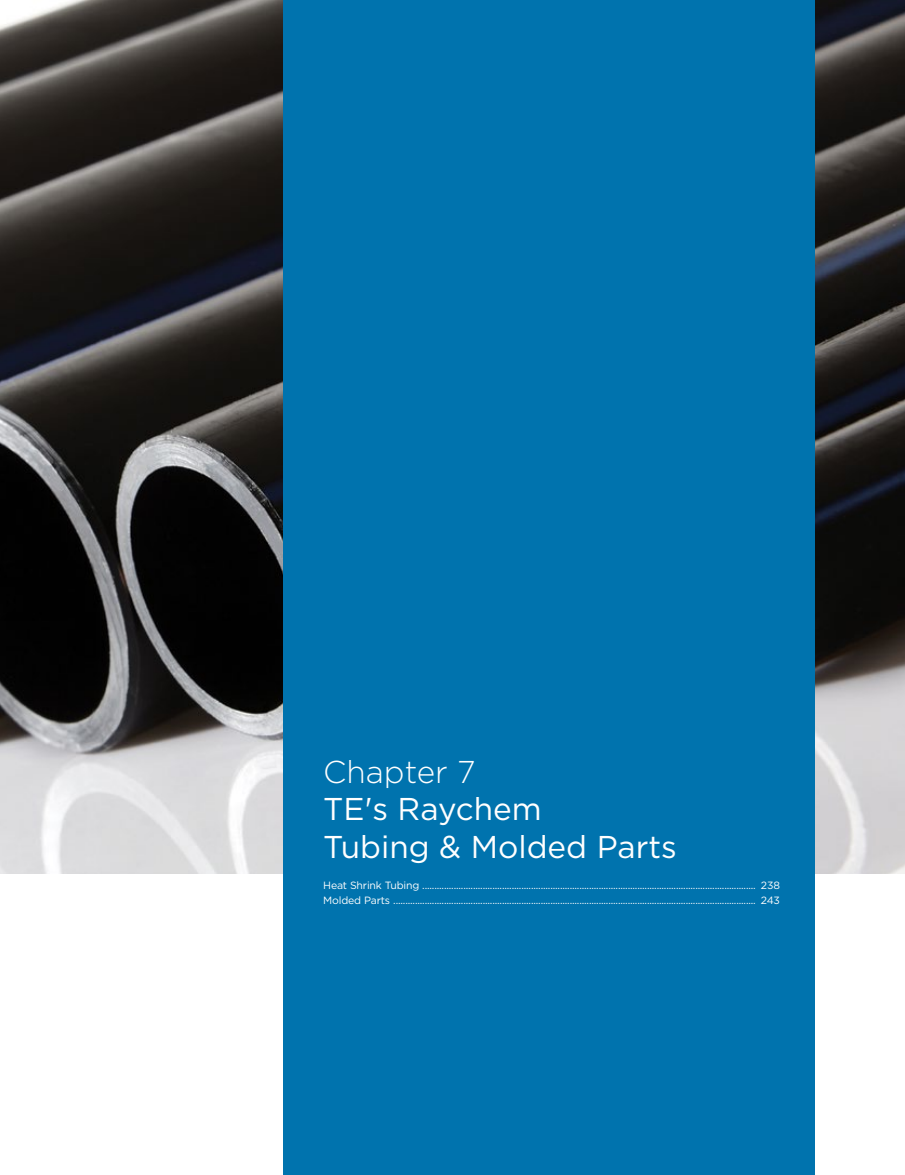
<style>
.page{position:relative;width:905px;height:1175px;background:#fff}
.page>*{position:absolute;margin:0;border:0;box-sizing:border-box;transform-origin:0 0}
.t1{font:31.5px/37.5px "Gotham";color:#fff}
.t2{font:300 31.5px "Gotham";color:#fff}
.t3{font:10.5px/15px "Gotham";letter-spacing:-.015em;color:#fff}
</style>
<div class="page">
<img style="left:0;top:0;width:904px;height:873px">
<div style="left:283px;top:0;width:531px;height:1174px;background:#0073ae"></div>
<h1 class="t2" style="left:323px;top:754px;width:154px">Chapter 7</h1>
<h1 class="t1" style="left:323px;top:789px;width:355px">TE's Raychem<br>Tubing &amp; Molded Parts</h1>
<p class="t3" style="left:323px;top:877px;width:458px">Heat Shrink Tubing .......................................................................................................................................... 238<br>Molded Parts ...................................................................................................................................................... 243</p>
</div>
